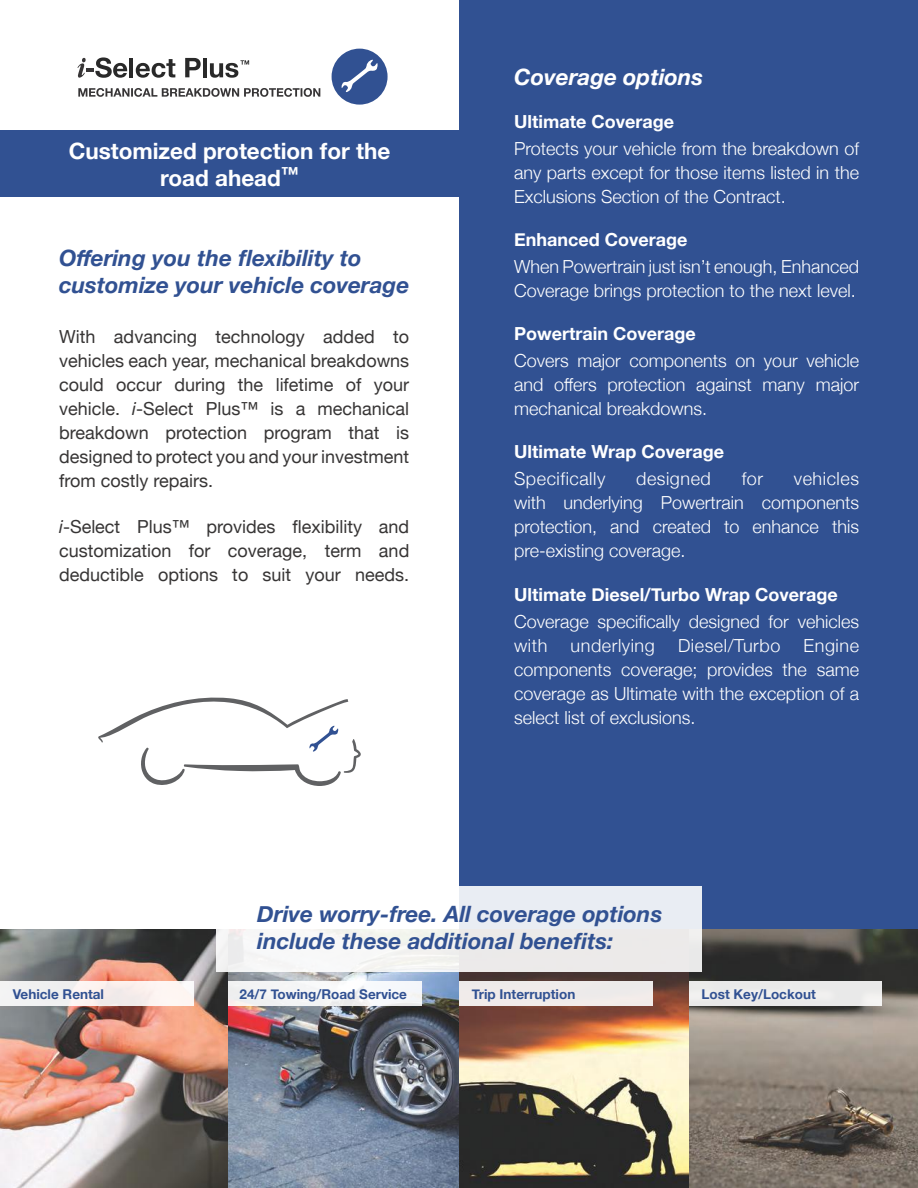
<style>
.page{position:relative;width:918px;height:1188px;background:#fff}
.page>*{position:absolute;margin:0;border:0;box-sizing:border-box;transform-origin:0 0}
.t1{font:italic 700 22.5px/27px "Helvetica Neue";color:#315192}
.t2{font:700 22.5px/27px "Helvetica Neue";color:#fff;text-align:center}
.t3{font:italic 700 22.5px "Helvetica Neue";color:#fff}
.t4{font:300 18px/24px "Helvetica Neue";color:#fff;text-align:justify}
.t5{font:18px/24px "Helvetica Neue";color:#373535;text-align:justify}
.t6{font:700 18px "Helvetica Neue";color:#fff}
.t7{font:300 18px "Helvetica Neue";letter-spacing:.03em;color:#fff}
.t8{font:700 13.5px "Helvetica Neue";color:#315192}
.s1{font-style:italic}
</style>
<div class="page">
<div style="left:0;top:130px;width:460px;height:67px;background:#315192"></div>
<div style="left:459px;top:0;width:459px;height:937px;background:#315192"></div>
<img style="left:0;top:929px;width:918px;height:259px">
<hr style="left:130px;top:58px;width:3px;height:19px;background:#292929">
<svg style="left:136px;top:59px;width:39px;height:19px"></svg>
<svg style="left:185px;top:58px;width:16px;height:19px"></svg>
<hr style="left:203px;top:58px;width:4px;height:19px;background:#292929">
<svg style="left:78px;top:57px;width:49px;height:21px"></svg>
<div style="left:332px;top:49px;width:56px;height:56px;background:#315192;border-radius:50%"></div>
<svg style="left:341px;top:60px;width:37px;height:32px"></svg>
<svg style="left:78px;top:88px;width:242px;height:9px"></svg>
<svg style="left:210px;top:60px;width:39px;height:18px"></svg>
<div style="left:228px;top:982px;width:193px;height:24px;background:#f4f5f6"></div>
<div style="left:689px;top:982px;width:193px;height:24px;background:#eaeae9"></div>
<div style="left:0;top:982px;width:193px;height:24px;background:#f4f1f0"></div>
<div style="left:216px;top:887px;width:486px;height:85px;background:linear-gradient(to right,#fefefc,#e7e8eb)"></div>
<div style="left:459px;top:982px;width:193px;height:24px;background:#f0ebea"></div>
<svg style="left:98px;top:698px;width:263px;height:88px"></svg>
<p class="t2" style="left:69px;top:138px;width:323px">Customized protection for the road ahead<sup>™</sup></p>
<p class="t1" style="left:59px;top:245px;width:352px">Offering you the flexibility to customize your vehicle coverage</p>
<p class="t5" style="left:59px;top:326px;width:352px">With advancing technology added to vehicles each year, mechanical breakdowns could occur during the lifetime of your vehicle. <span class="s1">i</span>-Select Plus™ is a mechanical breakdown protection program that is designed to protect you and your investment from costly repairs.</p>
<p class="t5" style="left:59px;top:516px;width:352px"><span class="s1">i</span>-Select Plus™ provides flexibility and customization for coverage, term and deductible options to suit your needs.</p>
<p class="t3" style="left:514px;top:59px;width:191px">Coverage options</p>
<p class="t6" style="left:514px;top:107px;width:161px">Ultimate Coverage</p>
<p class="t4" style="left:514px;top:135px;width:346px">Protects your vehicle from the breakdown of any parts except for those items listed in the Exclusions Section of the Contract.</p>
<p class="t6" style="left:514px;top:225px;width:175px">Enhanced Coverage</p>
<p class="t4" style="left:514px;top:253px;width:346px">When Powertrain just isn’t enough, Enhanced<br>Coverage brings protection to the next level.</p>
<p class="t6" style="left:514px;top:320px;width:183px">Powertrain Coverage</p>
<p class="t4" style="left:514px;top:347px;width:346px">Covers major components on your vehicle and offers protection against many major mechanical breakdowns.</p>
<p class="t6" style="left:514px;top:438px;width:211px">Ultimate Wrap Coverage</p>
<p class="t7" style="left:514px;top:464px;width:93px">Specifically</p>
<p class="t7" style="left:636px;top:464px;width:76px">designed</p>
<p class="t4" style="left:742px;top:466px;width:23px">for</p>
<p class="t4" style="left:514px;top:466px;width:346px;text-indent:280px">vehicles with underlying Powertrain components protection, and created to enhance this pre-existing coverage.</p>
<p class="t6" style="left:514px;top:580px;width:325px">Ultimate Diesel/Turbo Wrap Coverage</p>
<p class="t4" style="left:514px;top:608px;width:346px">Coverage specifically designed for vehicles with</p>
<p class="t7" style="left:571px;top:631px;width:86px">underlying</p>
<p class="t7" style="left:678px;top:631px;width:104px">Diesel/Turbo</p>
<p class="t4" style="left:514px;top:632px;width:346px;text-indent:290px">Engine components coverage; provides the same coverage as Ultimate with the exception of a select list of exclusions.</p>
<p class="t1" style="left:257px;top:901px;width:407px">Drive worry-free. All coverage options include these additional benefits:</p>
<p class="t8" style="left:13px;top:984px;width:93px">Vehicle Rental</p>
<p class="t8" style="left:240px;top:984px;width:169px">24/7 Towing/Road Service</p>
<p class="t8" style="left:472px;top:984px;width:105px">Trip Interruption</p>
<p class="t8" style="left:702px;top:984px;width:116px">Lost Key/Lockout</p>
</div>
